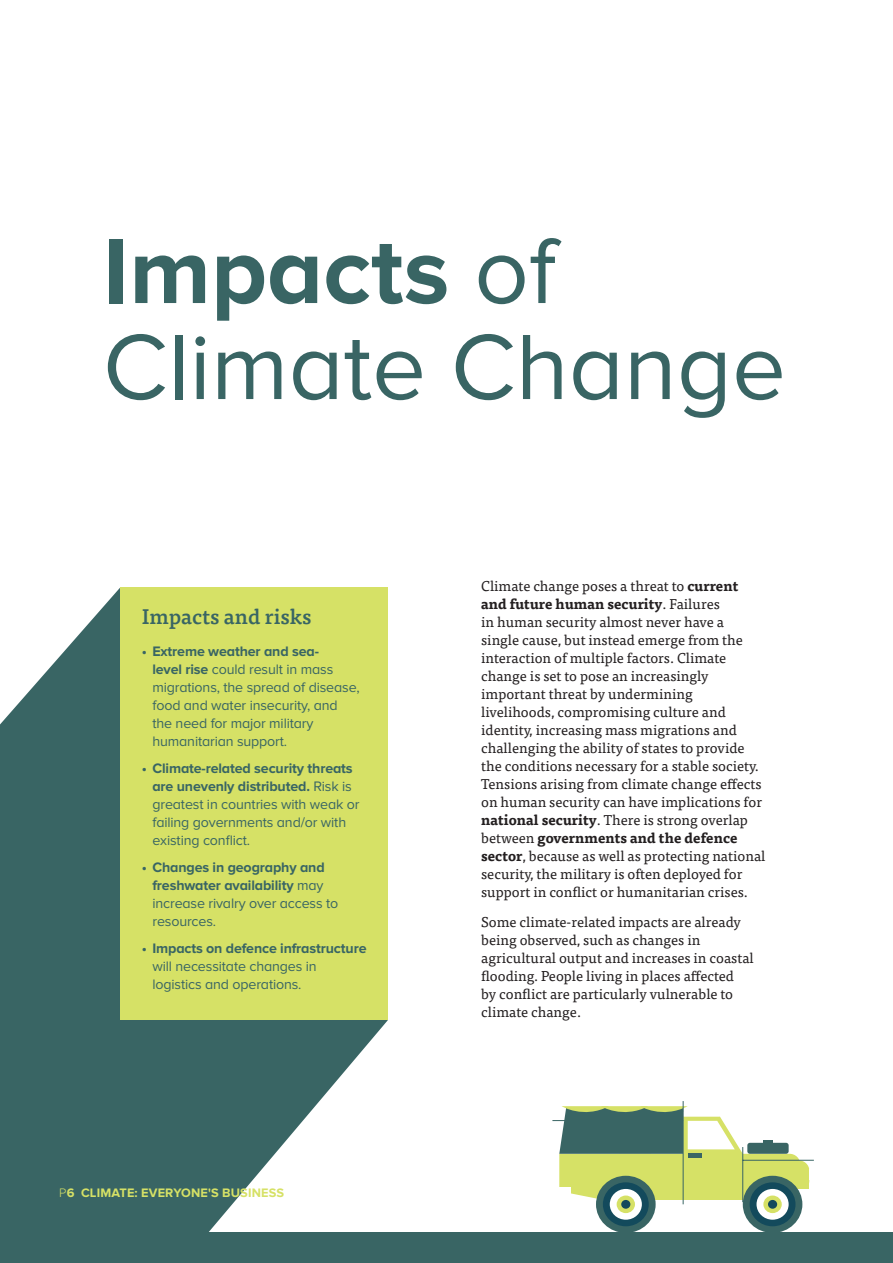
<style>
.page{position:relative;width:893px;height:1263px;background:#fff}
.page>*{position:absolute;margin:0;border:0;box-sizing:border-box;transform-origin:0 0}
.t1{font:96px/96px "Proxima Nova";color:#396564}
.t2{font:500 21px "Tisa Pro";color:#396564}
.t3{font:14.25px/18px "Tisa Pro";color:#231f20}
.t4{font:14.25px/18px "Proxima Nova";letter-spacing:-.01em;color:#396564}
.t5{font:700 14.25px/18px "Proxima Nova";letter-spacing:-.01em;color:#396564}
.t6{font:700 12.75px "Proxima Nova";letter-spacing:.01em;color:#d6e166}
.s1{font-weight:700}
.s2{font-weight:400}
.s3{font-weight:300}
</style>
<div class="page">
<div style="left:0;top:1232px;width:893px;height:31px;background:#396564"></div>
<div style="left:626px;top:1160px;width:183px;height:31px;background:#d6e166;border-radius:10px"></div>
<div style="left:610px;top:1154px;width:190px;height:37px;background:#d6e166;border-radius:10px"></div>
<div style="left:596px;top:1176px;width:60px;height:57px;background:#396564;border-radius:50%"></div>
<div style="left:603px;top:1182px;width:46px;height:44px;background:#134a5c;border-radius:50%"></div>
<div style="left:610px;top:1189px;width:32px;height:31px;background:#fff;border-radius:50%"></div>
<div style="left:617px;top:1195px;width:18px;height:18px;background:#d6e166;border-radius:50%"></div>
<div style="left:621px;top:1200px;width:9px;height:9px;background:#134a5c;border-radius:50%"></div>
<div style="left:798px;top:1189px;width:18px;height:11px;background:#fff"></div>
<div style="left:743px;top:1176px;width:59px;height:57px;background:#396564;border-radius:50%"></div>
<div style="left:750px;top:1182px;width:45px;height:44px;background:#134a5c;border-radius:50%"></div>
<div style="left:756px;top:1189px;width:33px;height:31px;background:#fff;border-radius:50%"></div>
<svg style="left:763px;top:1195px;width:19px;height:18px"></svg>
<div style="left:768px;top:1200px;width:9px;height:9px;background:#134a5c;border-radius:50%"></div>
<hr style="left:743px;top:1160px;width:71px;height:1px;background:#396564">
<hr style="left:552px;top:1120px;width:131px;height:1px;background:#396564">
<hr style="left:683px;top:1101px;width:1px;height:103px;background:#396564">
<div style="left:747px;top:1143px;width:42px;height:11px;background:#396564;border-radius:3px"></div>
<svg style="left:559px;top:1106px;width:184px;height:98px"></svg>
<svg style="left:763px;top:1140px;width:10px;height:3px"></svg>
<svg style="left:0;top:588px;width:388px;height:644px;fill:#396564"></svg>
<div style="left:121px;top:588px;width:267px;height:432px;background:#d6e166"></div>
<h1 class="t1" style="left:103px;top:225px;width:685px"><span class="s1">Impacts</span> of<br>Climate Change</h1>
<h2 class="t2" style="left:142px;top:601px;width:171px">Impacts and risks</h2>
<p class="t4" style="left:152px;top:642px;width:209px;text-indent:-11px"><span class="s1">• Extreme weather and sea-<br>level rise</span> could result in mass migrations, the spread of disease, food and water insecurity, and the need for major military humanitarian support.</p>
<p class="t4" style="left:152px;top:759px;width:209px;text-indent:-11px"><span class="s1">• Climate-related security threats are unevenly distributed.</span> Risk is greatest in countries with weak or failing governments and/or with existing conflict.</p>
<p class="t5" style="left:152px;top:858px;width:187px;text-indent:-11px">• Changes in geography and freshwater availability <span class="s2">may increase rivalry over access to resources.</span></p>
<p class="t5" style="left:142px;top:939px;width:226px">• Impacts on defence infrastructure</p>
<p class="t4" style="left:152px;top:957px;width:166px">will necessitate changes in logistics and operations.</p>
<p class="t6" style="left:59px;top:1185px;width:226px"><span class="s3">P</span>6 CLIMATE: EVERYONE'S BUSINESS</p>
<p class="t3" style="left:481px;top:576px;width:286px">Climate change poses a threat to <span class="s1">current and future human security</span>. Failures<br>in human security almost never have a single cause, but instead emerge from the interaction of multiple factors. Climate change is set to pose an increasingly important threat by undermining livelihoods, compromising culture and identity, increasing mass migrations and challenging the ability of states to provide the conditions necessary for a stable society.<br>Tensions arising from climate change effects on human security can have implications for <span class="s1">national security</span>. There is strong overlap between <span class="s1">governments and the defence sector</span>, because as well as protecting national security, the military is often deployed for support in conflict or humanitarian crises.</p>
<p class="t3" style="left:481px;top:912px;width:274px">Some climate-related impacts are already being observed, such as changes in agricultural output and increases in coastal flooding. People living in places affected<br>by conflict are particularly vulnerable to climate change.</p>
</div>
